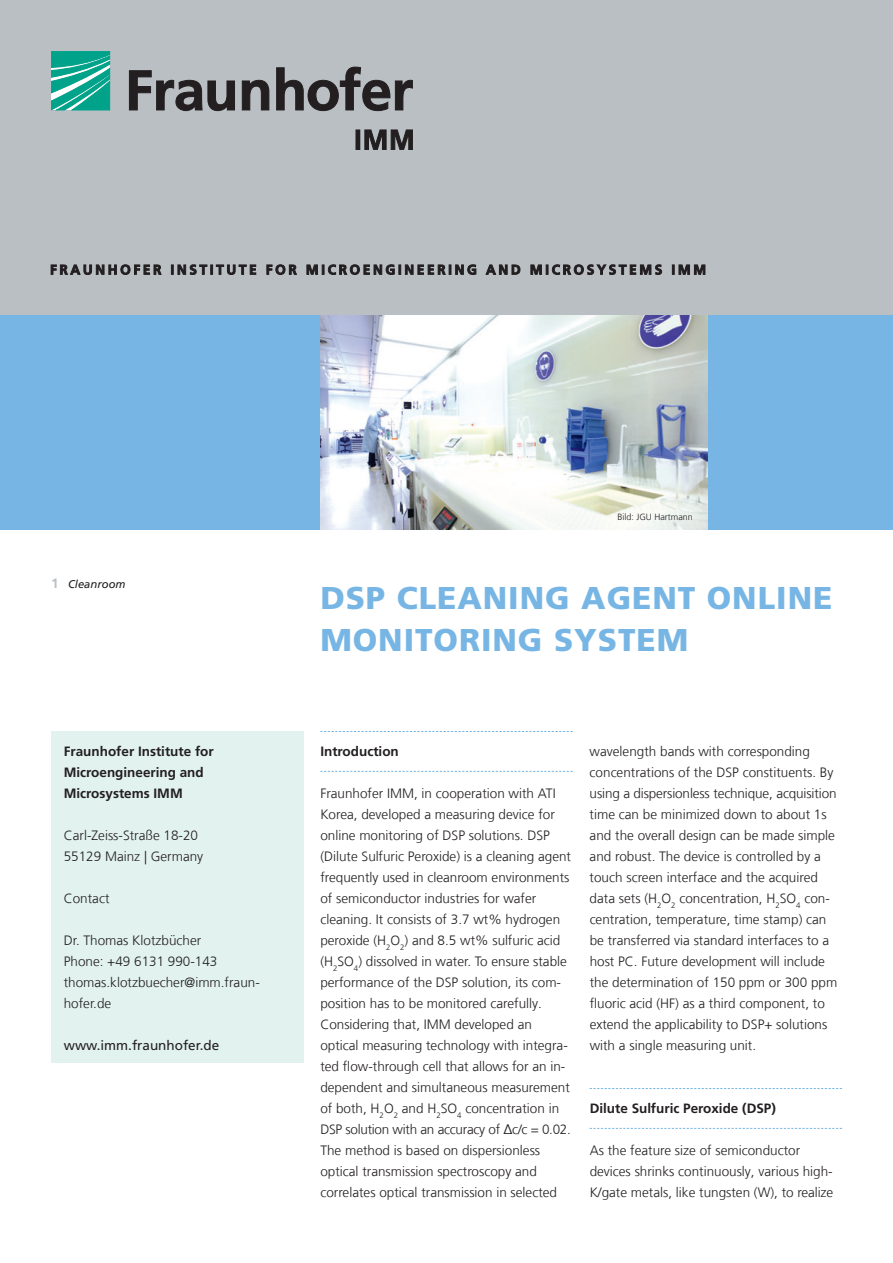
<style>
.page{position:relative;width:893px;height:1263px;background:#fff}
.page>*{position:absolute;margin:0;border:0;box-sizing:border-box;transform-origin:0 0}
.t1{font:900 31.5px/42px "Frutiger LT Com";letter-spacing:.03em;color:#77b6e4}
.t2{font:300 13.5px/21px "Frutiger LT Com";color:#231f20}
.t3{font:700 13.5px/21px "Frutiger LT Com";color:#231f20}
.t4{font:13.5px "Frutiger LT Com";color:#231f20}
.t5{font:italic 11.25px "Frutiger LT Com";color:#231f20}
.t6{font:300 9px "Frutiger LT Com";color:#231f20}
.s1{font-weight:700;font-style:normal;font-size:13.5px;color:#babfc3}
</style>
<div class="page">
<div style="left:0;top:0;width:893px;height:315px;background:#babfc3"></div>
<svg style="left:320px;top:731px;width:253px;height:1px"></svg>
<svg style="left:320px;top:771px;width:253px;height:1px"></svg>
<svg style="left:590px;top:1088px;width:252px;height:1px"></svg>
<svg style="left:590px;top:1128px;width:252px;height:1px"></svg>
<div style="left:51px;top:731px;width:252px;height:332px;background:#e2f2ef"></div>
<div style="left:0;top:315px;width:893px;height:215px;background:#77b6e4"></div>
<svg style="left:51px;top:51px;width:59px;height:59px;background:#2eb39e"></svg>
<svg style="left:129px;top:67px;width:283px;height:44px"></svg>
<div style="left:356px;top:130px;width:4px;height:20px;border:1px solid #231f20"></div>
<svg style="left:365px;top:130px;width:47px;height:20px"></svg>
<svg style="left:51px;top:265px;width:654px;height:10px"></svg>
<img style="left:320px;top:315px;width:387px;height:215px">
<p class="t5" style="left:51px;top:578px;width:76px"><span class="s1">1</span> Cleanroom</p>
<p class="t3" style="left:64px;top:741px;width:152px">Fraunhofer Institute for<br>Microengineering and<br>Microsystems IMM</p>
<p class="t2" style="left:64px;top:825px;width:141px">Carl-Zeiss-Straße 18-20<br>55129 Mainz | Germany</p>
<p class="t2" style="left:64px;top:888px;width:47px">Contact</p>
<p class="t2" style="left:64px;top:930px;width:198px">Dr. Thomas Klotzbücher<br>Phone: +49 6131 990-143 thomas.klotzbuecher@imm.fraun&shy;hofer.de</p>
<p class="t4" style="left:64px;top:1037px;width:157px">www.imm.fraunhofer.de</p>
<p class="t6" style="left:617px;top:511px;width:77px">Bild: JGU Hartmann</p>
<h1 class="t1" style="left:320px;top:577px;width:514px">DSP CLEANING AGENT ONLINE<br>MONITORING SYSTEM</h1>
<p class="t3" style="left:320px;top:741px;width:80px">Introduction</p>
<p class="t2" style="left:320px;top:783px;width:252px">Fraunhofer IMM, in cooperation with ATI Korea, developed a measuring device for online monitoring of DSP solutions. DSP (Dilute Sulfuric Peroxide) is a cleaning agent frequently used in cleanroom environments of semiconductor industries for wafer cleaning. It consists of 3.7 wt% hydrogen peroxide (H<sub>2</sub>O<sub>2</sub>) and 8.5 wt% sulfuric acid (H<sub>2</sub>SO<sub>4</sub>) dissolved in water. To ensure stable performance of the DSP solution, its com&shy;position has to be monitored carefully.<br>Considering that, IMM developed an optical measuring technology with integra&shy;ted flow-through cell that allows for an in&shy;dependent and simultaneous measurement of both, H<sub>2</sub>O<sub>2</sub> and H<sub>2</sub>SO<sub>4</sub> concentration in DSP solution with an accuracy of Δc/c = 0.02.<br>The method is based on dispersionless optical transmission spectroscopy and correlates optical transmission in selected</p>
<p class="t2" style="left:590px;top:741px;width:249px">wavelength bands with corresponding concentrations of the DSP constituents. By using a dispersionless technique, acquisition time can be minimized down to about 1s and the overall design can be made simple and robust. The device is controlled by a touch screen interface and the acquired data sets (H<sub>2</sub>O<sub>2</sub> concentration, H<sub>2</sub>SO<sub>4</sub> con&shy;centration, temperature, time stamp) can be transferred via standard interfaces to a host PC. Future development will include the determination of 150 ppm or 300 ppm fluoric acid (HF) as a third component, to extend the applicability to DSP+ solutions with a single measuring unit.</p>
<p class="t3" style="left:590px;top:1098px;width:188px">Dilute Sulfuric Peroxide (DSP)</p>
<p class="t2" style="left:590px;top:1140px;width:245px">As the feature size of semiconductor devices shrinks continuously, various high-<br>K/gate metals, like tungsten (W), to realize</p>
</div>
